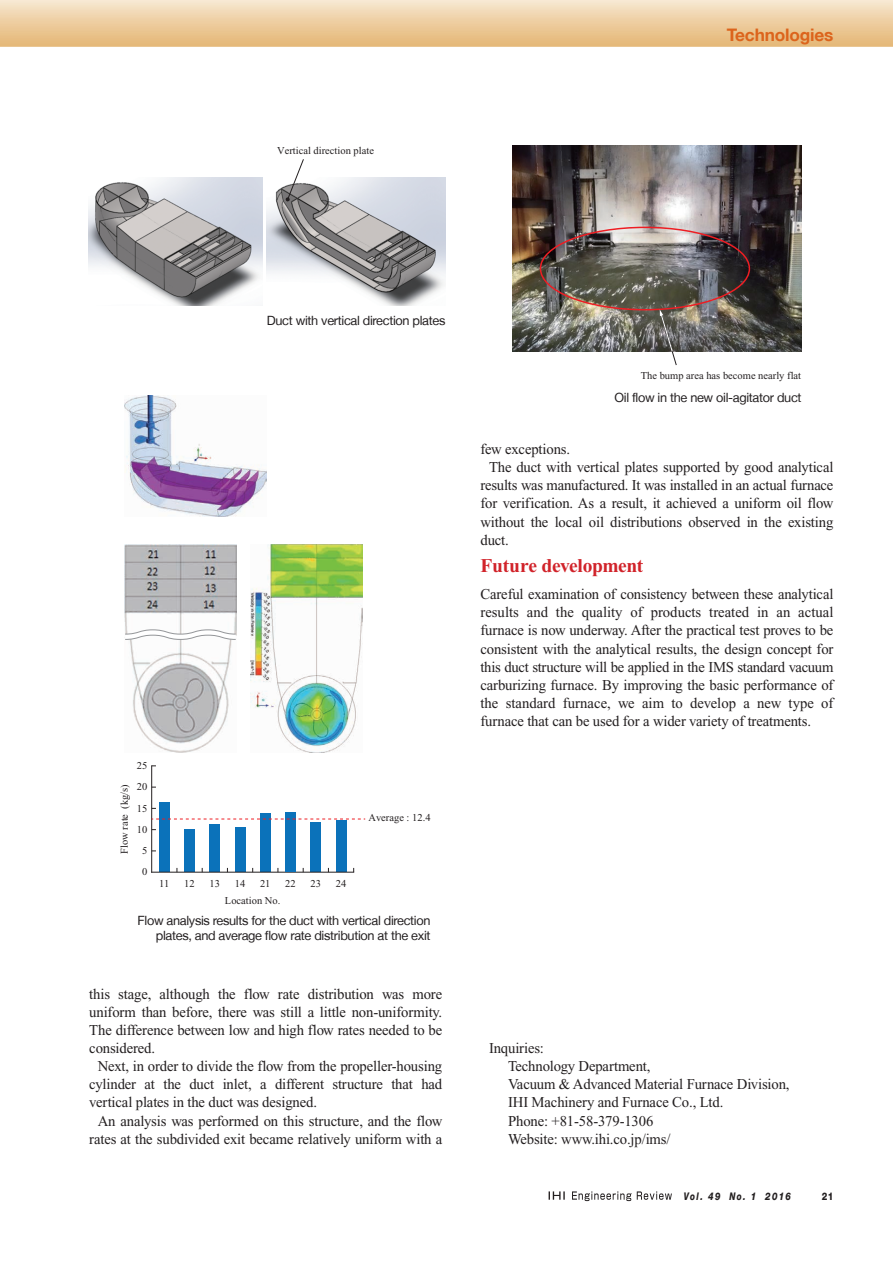
<style>
.page{position:relative;width:893px;height:1263px;background:#fff}
.page>*{position:absolute;margin:0;border:0;box-sizing:border-box;transform-origin:0 0}
.t1{font:700 19.5px "Times New Roman";letter-spacing:-.015em;color:#d1232a}
.t2{font:700 17.25px "Helvetica Neue LT";letter-spacing:-.01em;color:#dc641c}
.t3{font:15px/18.1px "Times New Roman";letter-spacing:-.01em;color:#231f20;text-align:justify}
.t4{font:12.75px/15px "Helvetica Neue LT";letter-spacing:-.025em;color:#231f20;text-align:right}
.t5{font:10.5px/21.3px "Times New Roman";color:#231f20;text-align:center}
.t6{font:italic 800 10.5px "Helvetica Neue LT";letter-spacing:.165em;color:#231f20;scale:.78 1}
.t7{font:800 10.5px "Helvetica Neue LT";color:#231f20;scale:.85 1}
</style>
<div class="page">
<svg style="left:549px;top:1191px;width:123px;height:10px"></svg>
<svg style="left:0;top:0;width:893px;height:47px;background:#edcea1"></svg>
<img style="left:89px;top:177px;width:173px;height:128px">
<img style="left:266px;top:177px;width:179px;height:128px">
<svg style="left:285px;top:159px;width:19px;height:43px"></svg>
<div style="left:159px;top:802px;width:10px;height:70px;background:#0b72ba"></div>
<div style="left:184px;top:830px;width:11px;height:42px;background:#0b72ba"></div>
<div style="left:210px;top:824px;width:10px;height:48px;background:#0b72ba"></div>
<div style="left:235px;top:827px;width:10px;height:45px;background:#0b72ba"></div>
<div style="left:260px;top:814px;width:10px;height:58px;background:#0b72ba"></div>
<div style="left:311px;top:822px;width:10px;height:50px;background:#0b72ba"></div>
<div style="left:336px;top:820px;width:10px;height:52px;background:#0b72ba"></div>
<hr style="left:152px;top:872px;width:202px;height:1px;background:#231f20">
<hr style="left:151px;top:766px;width:1px;height:106px;background:#231f20">
<div style="left:285px;top:813px;width:11px;height:59px;background:#0b72ba"></div>
<svg style="left:152px;top:819px;width:213px;height:1px"></svg>
<img style="left:250px;top:544px;width:112px;height:209px">
<img style="left:125px;top:395px;width:142px;height:121px">
<img style="left:124px;top:545px;width:113px;height:208px">
<svg style="left:125px;top:629px;width:111px;height:11px"></svg>
<img style="left:512px;top:145px;width:289px;height:206px">
<div style="left:540px;top:227px;width:210px;height:83px;border:2px solid #ee1d23;border-radius:50%"></div>
<svg style="left:660px;top:309px;width:17px;height:56px"></svg>
<p class="t5" style="left:277px;top:140px;width:98px">Vertical direction plate</p>
<p class="t2" style="left:727px;top:25px;width:108px">Technologies</p>
<p class="t4" style="left:267px;top:313px;width:180px">Duct with vertical direction plates</p>
<p class="t5" style="left:137px;top:755px;width:12px">25</p>
<p class="t5" style="left:137px;top:797px;width:12px">15<br>10<br>5<br>0</p>
<p class="t5" style="left:114px;top:854px;width:71px;rotate:-90deg">Flow rate (kg/s)</p>
<p class="t5" style="left:137px;top:776px;width:12px">20</p>
<p class="t5" style="left:159px;top:872px;width:12px">11</p>
<p class="t5" style="left:184px;top:872px;width:12px">12</p>
<p class="t5" style="left:210px;top:872px;width:12px">13</p>
<p class="t5" style="left:235px;top:872px;width:12px">14</p>
<p class="t5" style="left:260px;top:872px;width:12px">21</p>
<p class="t5" style="left:285px;top:872px;width:12px">22</p>
<p class="t5" style="left:311px;top:872px;width:12px">23</p>
<p class="t5" style="left:336px;top:872px;width:12px">24</p>
<p class="t5" style="left:225px;top:889px;width:57px">Location No.</p>
<p class="t5" style="left:368px;top:807px;width:64px">Average : 12.4</p>
<p class="t4" style="left:138px;top:913px;width:295px">Flow analysis results for the duct with vertical direction plates, and average flow rate distribution at the exit</p>
<p class="t3" style="left:89px;top:984px;width:354px">this stage, although the flow rate distribution was more</p>
<p class="t3" style="left:89px;top:1003px;width:354px">uniform than before, there was still a little non-uniformity.</p>
<p class="t3" style="left:89px;top:1021px;width:354px">The difference between low and high flow rates needed to be</p>
<p class="t3" style="left:89px;top:1039px;width:67px">considered.</p>
<p class="t3" style="left:98px;top:1057px;width:346px">Next, in order to divide the flow from the propeller-housing</p>
<p class="t3" style="left:89px;top:1075px;width:354px">cylinder at the duct inlet, a different structure that had</p>
<p class="t3" style="left:89px;top:1093px;width:229px">vertical plates in the duct was designed.</p>
<p class="t3" style="left:98px;top:1111px;width:346px">An analysis was performed on this structure, and the flow</p>
<p class="t3" style="left:89px;top:1130px;width:354px">rates at the subdivided exit became relatively uniform with a</p>
<p class="t5" style="left:641px;top:365px;width:162px">The bump area has become nearly flat</p>
<p class="t4" style="left:614px;top:389px;width:189px">Oil flow in the new oil-agitator duct</p>
<p class="t3" style="left:480px;top:440px;width:91px">few exceptions.</p>
<p class="t3" style="left:489px;top:458px;width:346px">The duct with vertical plates supported by good analytical</p>
<p class="t3" style="left:480px;top:476px;width:354px">results was manufactured. It was installed in an actual furnace</p>
<p class="t3" style="left:480px;top:494px;width:354px">for verification. As a result, it achieved a uniform oil flow</p>
<p class="t3" style="left:480px;top:512px;width:354px">without the local oil distributions observed in the existing</p>
<p class="t3" style="left:480px;top:531px;width:30px">duct.</p>
<h1 class="t1" style="left:480px;top:555px;width:164px">Future development</h1>
<p class="t3" style="left:480px;top:585px;width:354px">Careful examination of consistency between these analytical results and the quality of products treated in an actual furnace is now underway. After the practical test proves to be consistent with the analytical results, the design concept for this duct structure will be applied in the IMS standard vacuum carburizing furnace. By improving the basic performance of the standard furnace, we aim to develop a new type of furnace that can be used for a wider variety of treatments.</p>
<p class="t3" style="left:508px;top:1039px;width:283px;text-align:left;text-indent:-19px">Inquiries:<br>Technology Department,<br>Vacuum &amp; Advanced Material Furnace Division,<br>IHI Machinery and Furnace Co., Ltd.<br>Phone: +81-58-379-1306<br>Website: www.ihi.co.jp/ims/</p>
<p class="t6" style="left:684px;top:1190px;width:139px">Vol. 49 No. 1 2016</p>
<p class="t7" style="left:822px;top:1190px;width:15px">21</p>
</div>
